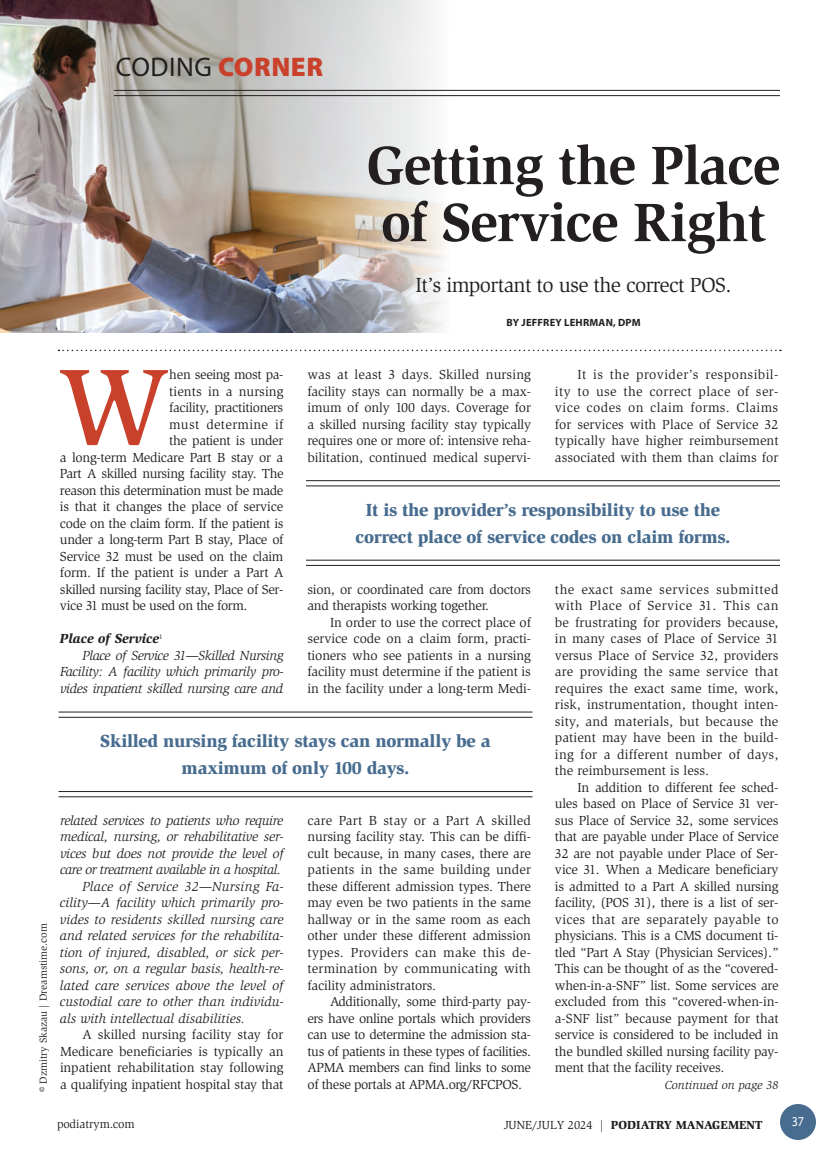
<style>
.page{position:relative;width:837px;height:1161px;background:#fff}
.page>*{position:absolute;margin:0;border:0;box-sizing:border-box;transform-origin:0 0}
._2011-Intl_Cap{font:500 112.05px "Slimbach";color:#c9402b}
._2011-Headline{font:700 55.5px "Slimbach";letter-spacing:-.02em;color:#231f20}
._2023-Icon_Global-1{font:27px "Myriad Pro";letter-spacing:.02em;color:#231f20}
._2011-Deck{font:21px "Slimbach";letter-spacing:-.03em;color:#231f20}
._2011-Callout{font:900 18px/27px "Slimbach";letter-spacing:-.015em;color:#486c8f;text-align:center}
._2011-Global_Text{font:13.5px/16.5px "Slimbach";letter-spacing:-.01em;color:#231f20;text-align:justify}
._2011-Global_Text-2{font:italic 13.5px/16.5px "Slimbach";letter-spacing:-.02em;color:#231f20;text-align:justify}
._2011-Intl_Cap-2{font:13.5px "Slimbach";letter-spacing:-.03em;color:#231f20}
._2011-Intl_Cap-3{font:13.5px "Slimbach";letter-spacing:.005em;color:#231f20}
._2011-Intl_Cap-4{font:13.5px "Slimbach";letter-spacing:.025em;color:#231f20}
._2011-Subhead2{font:italic 900 13.5px "Slimbach";color:#231f20}
.t1{font:13.5px "Myriad Pro";color:#fff;scale:.9 1}
.t2{font:900 12px "Slimbach";color:#231f20}
.t3{font:italic 12px "Slimbach";color:#231f20}
.t4{font:12px "Slimbach";color:#231f20}
.t5{font:10.5px "Slimbach";color:#231f20}
._2023-Byline{font:700 10.5px "Myriad Pro";letter-spacing:.02em;color:#231f20}
.s1{font-weight:900;color:#c9402b}
.s2{font-weight:400}
</style>
<div class="page">
<svg style="left:58px;top:350px;width:723px;height:1px"></svg>
<img style="left:0;top:0;width:448px;height:333px">
<div style="left:780px;top:1104px;width:36px;height:36px;background:#486c8f;border-radius:50%"></div>
<hr style="left:306px;top:480px;width:474px;height:1px;background:#231f20">
<hr style="left:306px;top:486px;width:474px;height:1px;background:#231f20">
<hr style="left:306px;top:560px;width:474px;height:1px;background:#231f20">
<hr style="left:306px;top:565px;width:474px;height:1px;background:#231f20">
<hr style="left:58px;top:712px;width:474px;height:1px;background:#231f20">
<hr style="left:58px;top:717px;width:474px;height:1px;background:#231f20">
<hr style="left:58px;top:791px;width:474px;height:1px;background:#231f20">
<hr style="left:58px;top:796px;width:474px;height:1px;background:#231f20">
<hr style="left:114px;top:90px;width:722px;height:1px;background:#231f20">
<hr style="left:114px;top:95px;width:722px;height:1px;background:#231f20">
<div style="left:780px;top:54px;width:57px;height:72px;background:#fff"></div>
<p class="_2023-Icon_Global-1" style="left:116px;top:52px;width:209px">CODING <span class="s1">CORNER</span></p>
<p class="_2011-Headline" style="left:367px;top:132px;width:415px">Getting the Place</p>
<p class="_2011-Headline" style="left:381px;top:189px;width:387px">of Service Right</p>
<p class="_2011-Deck" style="left:415px;top:273px;width:318px">It’s important to use the correct POS.</p>
<p class="_2023-Byline" style="left:507px;top:316px;width:135px">BY JEFFREY LEHRMAN, DPM</p>
<p class="t5" style="left:37px;top:1092px;width:170px;rotate:-90deg">© Dzmitry Skazau | Dreamstime.com</p>
<p class="_2011-Global_Text" style="left:307px;top:366px;width:225px">was at least 3 days. Skilled nursing facility stays can normally be a max&shy;imum of only 100 days. Coverage for a skilled nursing facility stay typically requires one or more of: intensive reha&shy;bilitation, continued medical supervi-</p>
<p class="_2011-Intl_Cap" style="left:57px;top:340px;width:113px">W</p>
<p class="_2011-Intl_Cap-2" style="left:169px;top:367px;width:116px">hen seeing most pa-</p>
<p class="_2011-Global_Text" style="left:555px;top:366px;width:225px;text-indent:23px">It is the provider’s responsibil&shy;ity to use the correct place of ser&shy;vice codes on claim forms. Claims for services with Place of Service 32 typically have higher reimbursement associated with them than claims for</p>
<p class="_2011-Intl_Cap-3" style="left:169px;top:383px;width:116px">tients in a nursing</p>
<p class="_2011-Intl_Cap-2" style="left:169px;top:400px;width:116px">facility, practitioners</p>
<p class="_2011-Intl_Cap-4" style="left:169px;top:416px;width:116px">must determine if</p>
<p class="_2011-Intl_Cap-2" style="left:169px;top:433px;width:116px">the patient is under</p>
<p class="_2011-Intl_Cap-2" style="left:60px;top:449px;width:225px">a long-term Medicare Part B stay or a</p>
<p class="_2011-Intl_Cap-2" style="left:60px;top:466px;width:225px">Part A skilled nursing facility stay. The</p>
<p class="_2011-Intl_Cap-2" style="left:60px;top:482px;width:225px">reason this determination must be made</p>
<p class="_2011-Intl_Cap-2" style="left:60px;top:499px;width:225px">is that it changes the place of service</p>
<p class="_2011-Intl_Cap-2" style="left:60px;top:515px;width:225px">code on the claim form. If the patient is</p>
<p class="_2011-Intl_Cap-2" style="left:60px;top:532px;width:225px">under a long-term Part B stay, Place of</p>
<p class="_2011-Intl_Cap-2" style="left:60px;top:548px;width:225px">Service 32 must be used on the claim</p>
<p class="_2011-Intl_Cap-2" style="left:60px;top:565px;width:225px">form. If the patient is under a Part A</p>
<p class="_2011-Intl_Cap-2" style="left:60px;top:581px;width:225px">skilled nursing facility stay, Place of Ser-</p>
<p class="_2011-Intl_Cap-2" style="left:60px;top:598px;width:189px">vice 31 must be used on the form.</p>
<p class="_2011-Subhead2" style="left:60px;top:631px;width:104px">Place of Service<sup>1</sup></p>
<p class="_2011-Global_Text-2" style="left:60px;top:647px;width:225px;text-indent:23px">Place of Service 31—Skilled Nursing Facility: A facility which primarily pro&shy;vides inpatient skilled nursing care and</p>
<p class="_2011-Callout" style="left:366px;top:496px;width:356px">It is the provider’s responsibility to use the</p>
<p class="_2011-Callout" style="left:355px;top:523px;width:377px">correct place of service codes on claim forms.</p>
<p class="_2011-Global_Text" style="left:307px;top:581px;width:225px">sion, or coordinated care from doctors and therapists working together.</p>
<p class="_2011-Global_Text" style="left:308px;top:614px;width:225px;text-indent:23px">In order to use the correct place of service code on a claim form, practi&shy;tioners who see patients in a nursing facility must determine if the patient is in the facility under a long-term Medi-</p>
<p class="_2011-Global_Text" style="left:555px;top:581px;width:225px">the exact same services submitted with Place of Service 31. This can be frustrating for providers because, in many cases of Place of Service 31 versus Place of Service 32, providers are providing the same service that requires the exact same time, work, risk, instrumentation, thought inten&shy;sity, and materials, but because the patient may have been in the build&shy;ing for a different number of days, the reimbursement is less.</p>
<p class="_2011-Global_Text" style="left:555px;top:779px;width:225px;text-indent:23px">In addition to different fee sched&shy;ules based on Place of Service 31 ver&shy;sus Place of Service 32, some services that are payable under Place of Service 32 are not payable under Place of Ser&shy;vice 31. When a Medicare beneficiary is admitted to a Part A skilled nursing facility, (POS 31), there is a list of ser&shy;vices that are separately payable to physicians. This is a CMS document ti&shy;tled “Part A Stay (Physician Services).” This can be thought of as the “covered&shy;when-in-a-SNF” list. Some services are excluded from this “covered-when-in&shy;a-SNF list” because payment for that service is considered to be included in the bundled skilled nursing facility pay&shy;ment that the facility receives.</p>
<p class="_2011-Callout" style="left:100px;top:727px;width:392px">Skilled nursing facility stays can normally be a maximum of only 100 days.</p>
<p class="_2011-Global_Text" style="left:308px;top:812px;width:225px">care Part B stay or a Part A skilled nursing facility stay. This can be diffi&shy;cult because, in many cases, there are patients in the same building under these different admission types. There may even be two patients in the same hallway or in the same room as each other under these different admission types. Providers can make this de&shy;termination by communicating with facility administrators.</p>
<p class="_2011-Global_Text" style="left:307px;top:993px;width:225px;text-indent:23px">Additionally, some third-party pay&shy;ers have online portals which providers can use to determine the admission sta&shy;tus of patients in these types of facilities.<br>APMA members can find links to some of these portals at APMA.org/RFCPOS.</p>
<p class="_2011-Global_Text-2" style="left:60px;top:812px;width:225px">related services to patients who require medical, nursing, or rehabilitative ser&shy;vices but does not provide the level of care or treatment available in a hospital.</p>
<p class="_2011-Global_Text-2" style="left:60px;top:878px;width:225px;text-indent:23px">Place of Service 32—Nursing Fa&shy;cility—A facility which primarily pro&shy;vides to residents skilled nursing care and related services for the rehabilita&shy;tion of injured, disabled, or sick per&shy;sons, or, on a regular basis, health-re&shy;lated care services above the level of custodial care to other than individu&shy;als with intellectual disabilities.</p>
<p class="_2011-Global_Text" style="left:60px;top:1026px;width:225px;text-indent:23px">A skilled nursing facility stay for Medicare beneficiaries is typically an inpatient rehabilitation stay following a qualifying inpatient hospital stay that</p>
<p class="t3" style="left:665px;top:1078px;width:115px">Continued on page 38</p>
<p class="t4" style="left:57px;top:1117px;width:79px">podiatrym.com</p>
<p class="t2" style="left:504px;top:1117px;width:260px"><span class="s2">JUNE/JULY 2024 |</span> PODIATRY MANAGEMENT</p>
<p class="t1" style="left:792px;top:1114px;width:15px">37</p>
</div>
